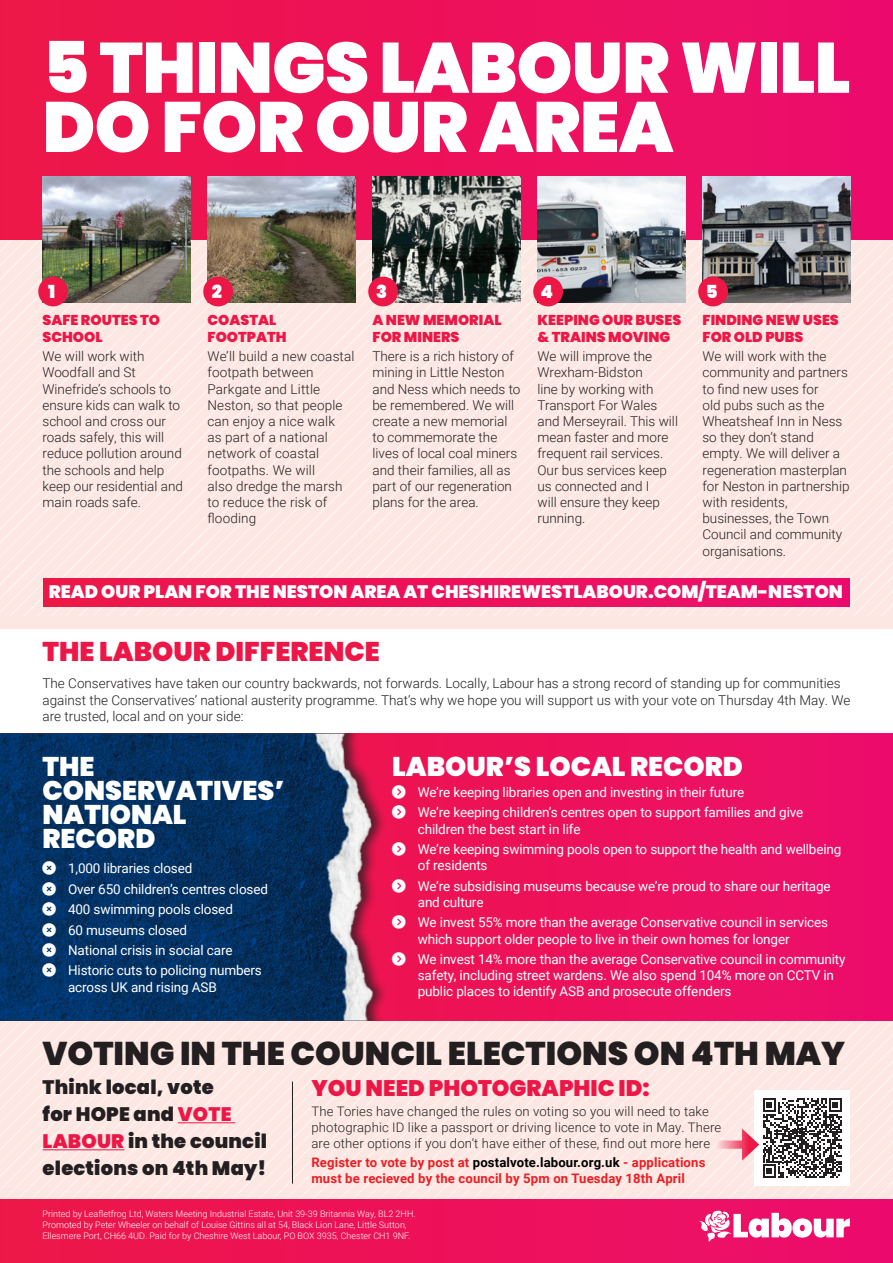
<style>
.page{position:relative;width:893px;height:1263px;background:#fff}
.page>*{position:absolute;margin:0;border:0;box-sizing:border-box;transform-origin:0 0}
.t1{font:900 71.1px/59.2px "Poppins";letter-spacing:-.01em;color:#fff}
.t2{font:900 32.85px "Poppins";color:#231f20}
.t3{font:900 27px/24px "Poppins";color:#fff}
.t4{font:900 27px "Poppins";color:#ed1747}
.t5{font:900 22.5px "Poppins";color:#ed1747}
.t6{font:900 19.5px/27px "Poppins";letter-spacing:.01em;color:#231f20}
.t7{font:900 18px "Poppins";color:#fff}
.t8{font:900 14.25px/17.1px "Poppins";color:#ed1747}
.t9{font:300 13.5px/16.2px "Roboto";color:#231f20}
.t10{font:13.5px/20.4px "Roboto";letter-spacing:-.01em;color:#fff}
.t11{font:300 13.2px/15.8px "Roboto";letter-spacing:.01em;color:#231f20}
.t12{font:700 13.2px/15.8px "Roboto";letter-spacing:.01em;color:#ee1d23}
.t13{font:300 9px/10.8px "Roboto";color:#fff}
.s1{color:#ed1747}
.s2{color:#000001}
</style>
<div class="page">
<div style="left:0;top:0;width:893px;height:628px;background:#fde7e2"></div>
<svg style="left:0;top:239px;width:893px;height:376px"></svg>
<div style="left:43px;top:578px;width:807px;height:28px;background:linear-gradient(to right,#ed1747,#ec0c6d)"></div>
<svg style="left:0;top:1020px;width:893px;height:179px;background:#fce7e3"></svg>
<hr style="left:178px;top:1122px;width:57px;height:1px;background:#ed1747">
<hr style="left:43px;top:1149px;width:82px;height:1px;background:#ed1747">
<div style="left:755px;top:1091px;width:95px;height:95px;background:#fff"></div>
<svg style="left:716px;top:1140px;width:26px;height:9px"></svg>
<svg style="left:742px;top:1098px;width:100px;height:80px"></svg>
<hr style="left:292px;top:1081px;width:1px;height:102px;background:#231f20">
<div style="left:0;top:733px;width:893px;height:287px;background:#ed115f"></div>
<div style="left:0;top:733px;width:405px;height:287px;background:#ed1352"></div>
<img style="left:0;top:733px;width:310px;height:287px">
<img style="left:310px;top:733px;width:75px;height:287px">
<div style="left:0;top:1199px;width:893px;height:64px;background:linear-gradient(to right,#ed1648,#ec0c6d)"></div>
<div style="left:0;top:0;width:893px;height:239px;background:linear-gradient(to right,#ed1748,#ec0d6d)"></div>
<img style="left:43px;top:176px;width:147px;height:126px">
<img style="left:207px;top:176px;width:148px;height:126px">
<img style="left:372px;top:176px;width:148px;height:126px">
<img style="left:537px;top:176px;width:148px;height:126px">
<img style="left:702px;top:176px;width:148px;height:126px">
<div style="left:38px;top:277px;width:30px;height:29px;background:#ed1747;border-radius:50%"></div>
<div style="left:203px;top:277px;width:30px;height:29px;background:#ed1747;border-radius:50%"></div>
<div style="left:368px;top:277px;width:30px;height:29px;background:#ed1747;border-radius:50%"></div>
<div style="left:533px;top:277px;width:30px;height:29px;background:#ed1747;border-radius:50%"></div>
<div style="left:698px;top:277px;width:30px;height:29px;background:#ed1747;border-radius:50%"></div>
<svg style="left:699px;top:1211px;width:151px;height:31px"></svg>
<svg style="left:43px;top:861px;width:13px;height:14px"></svg>
<svg style="left:43px;top:882px;width:13px;height:13px"></svg>
<svg style="left:43px;top:902px;width:13px;height:14px"></svg>
<svg style="left:43px;top:923px;width:13px;height:13px"></svg>
<svg style="left:43px;top:943px;width:13px;height:14px"></svg>
<svg style="left:43px;top:964px;width:13px;height:13px"></svg>
<svg style="left:405px;top:785px;width:1px;height:14px"></svg>
<svg style="left:405px;top:805px;width:1px;height:14px"></svg>
<svg style="left:405px;top:842px;width:1px;height:14px"></svg>
<svg style="left:405px;top:879px;width:1px;height:13px"></svg>
<svg style="left:405px;top:915px;width:1px;height:14px"></svg>
<svg style="left:405px;top:952px;width:1px;height:14px"></svg>
<h1 class="t1" style="left:43px;top:39px;width:809px">5 THINGS LABOUR WILL<br>DO FOR OUR AREA</h1>
<h3 class="t7" style="left:48px;top:281px;width:9px">1</h3>
<h3 class="t7" style="left:212px;top:281px;width:12px">2</h3>
<h3 class="t7" style="left:376px;top:281px;width:13px">3</h3>
<h3 class="t7" style="left:540px;top:281px;width:14px">4</h3>
<h3 class="t7" style="left:706px;top:281px;width:13px">5</h3>
<p class="t8" style="left:43px;top:311px;width:119px">SAFE ROUTES TO<br>SCHOOL</p>
<p class="t9" style="left:43px;top:348px;width:142px">We will work with<br>Woodfall and St<br>Winefride’s schools to ensure kids can walk to school and cross our roads safely, this will reduce pollution around the schools and help keep our residential and main roads safe.</p>
<p class="t8" style="left:207px;top:311px;width:81px">COASTAL<br>FOOTPATH</p>
<p class="t9" style="left:207px;top:348px;width:148px">We’ll build a new coastal footpath between<br>Parkgate and Little<br>Neston, so that people can enjoy a nice walk<br>as part of a national network of coastal footpaths. We will<br>also dredge the marsh to reduce the risk of flooding</p>
<p class="t8" style="left:372px;top:311px;width:131px">A NEW MEMORIAL<br>FOR MINERS</p>
<p class="t9" style="left:372px;top:348px;width:149px">There is a rich history of mining in Little Neston and Ness which needs to be remembered. We will create a new memorial to commemorate the lives of local coal miners and their families, all as part of our regeneration plans for the area.</p>
<p class="t8" style="left:537px;top:311px;width:145px">KEEPING OUR BUSES &amp; TRAINS MOVING</p>
<p class="t9" style="left:537px;top:348px;width:142px">We will improve the<br>Wrexham-Bidston<br>line by working with<br>Transport For Wales and Merseyrail. This will mean faster and more frequent rail services.<br>Our bus services keep us connected and I<br>will ensure they keep running.</p>
<p class="t8" style="left:702px;top:311px;width:138px">FINDING NEW USES<br>FOR OLD PUBS</p>
<p class="t9" style="left:702px;top:348px;width:149px">We will work with the community and partners to find new uses for<br>old pubs such as the<br>Wheatsheaf Inn in Ness so they don’t stand empty. We will deliver a regeneration masterplan for Neston in partnership with residents, businesses, the Town<br>Council and community organisations.</p>
<h3 class="t7" style="left:49px;top:581px;width:795px">READ OUR PLAN FOR THE NESTON AREA AT CHESHIREWESTLABOUR.COM/TEAM-NESTON</h3>
<h3 class="t4" style="left:43px;top:636px;width:339px">THE LABOUR DIFFERENCE</h3>
<p class="t9" style="left:43px;top:675px;width:809px">The Conservatives have taken our country backwards, not forwards. Locally, Labour has a strong record of standing up for communities against the Conservatives’ national austerity programme. That’s why we hope you will support us with your vote on Thursday 4th May. We are trusted, local and on your side:</p>
<h3 class="t3" style="left:43px;top:755px;width:244px">THE<br>CONSERVATIVES’<br>NATIONAL<br>RECORD</h3>
<p class="t10" style="left:68px;top:858px;width:201px">1,000 libraries closed<br>Over 650 children’s centres closed<br>400 swimming pools closed<br>60 museums closed<br>National crisis in social care<br>Historic cuts to policing numbers</p>
<p class="t10" style="left:68px;top:976px;width:150px">across UK and rising ASB</p>
<h3 class="t3" style="left:392px;top:755px;width:352px">LABOUR’S LOCAL RECORD</h3>
<p class="t10" style="left:418px;top:781px;width:387px">We’re keeping libraries open and investing in their future<br>We’re keeping children’s centres open to support families and give</p>
<p class="t10" style="left:418px;top:818px;width:425px">children the best start in life<br>We’re keeping swimming pools open to support the health and wellbeing</p>
<p class="t10" style="left:418px;top:855px;width:414px">of residents<br>We’re subsidising museums because we’re proud to share our heritage</p>
<p class="t10" style="left:418px;top:891px;width:412px">and culture<br>We invest 55% more than the average Conservative council in services</p>
<p class="t10" style="left:418px;top:928px;width:429px">which support older people to live in their own homes for longer<br>We invest 14% more than the average Conservative council in community</p>
<p class="t10" style="left:418px;top:967px;width:418px;line-height:16.2px">safety, including street wardens. We also spend 104% more on CCTV in public places to identify ASB and prosecute offenders</p>
<h2 class="t2" style="left:43px;top:1034px;width:804px">VOTING IN THE COUNCIL ELECTIONS ON 4TH MAY</h2>
<h3 class="t6" style="left:43px;top:1074px;width:226px">Think local, vote<br>for HOPE and <span class="s1">VOTE<br>LABOUR</span> in the council elections on 4th May!</h3>
<h3 class="t5" style="left:311px;top:1075px;width:340px">YOU NEED PHOTOGRAPHIC ID:</h3>
<p class="t11" style="left:311px;top:1103px;width:411px">The Tories have changed the rules on voting so you will need to take photographic ID like a passport or driving licence to vote in May. There are other options if you don’t have either of these, find out more here</p>
<p class="t12" style="left:311px;top:1154px;width:395px">Register to vote by post at <span class="s2">postalvote.labour.org.uk</span> - applications must be recieved by the council by 5pm on Tuesday 18th April</p>
<p class="t13" style="left:43px;top:1208px;width:374px">Printed by Leafletfrog Ltd, Waters Meeting Industrial Estate, Unit 39-39 Britannia Way, BL2 2HH.<br>Promoted by Peter Wheeler on behalf of Louise Gittins all at 54, Black Lion Lane, Little Sutton,<br>Ellesmere Port, CH66 4UD. Paid for by Cheshire West Labour, PO BOX 3935, Chester CH1 9NF.</p>
</div>
